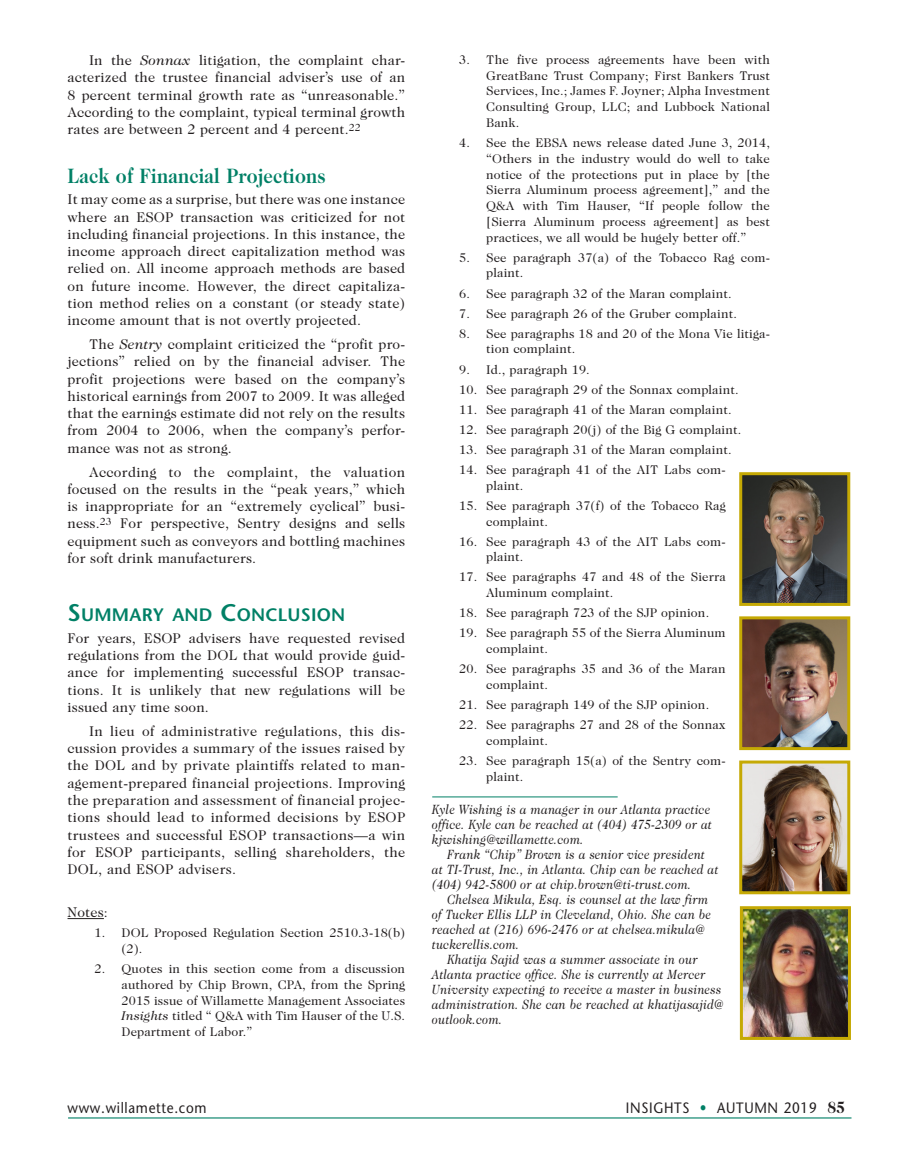
<style>
.page{position:relative;width:905px;height:1175px;background:#fff}
.page>*{position:absolute;margin:0;border:0;box-sizing:border-box;transform-origin:0 0}
.Sub_Heads_Caslon{font:700 21px "Caslon Two Twenty Four";letter-spacing:.01em;color:#008066;scale:.9 1}
.Sub_Heads_Stone{font:600 18px "Stone Sans";letter-spacing:.015em;color:#008066}
.t1{font:15px "Stone Sans";letter-spacing:.05em;color:#231f20;scale:.9 1}
.body{font:14.25px/17.2px "Caslon Two Twenty Four";letter-spacing:.01em;color:#231f20;text-align:justify}
.body__Intro_Paragr{font:14.25px/17.2px "Caslon Two Twenty Four";letter-spacing:.01em;color:#231f20;text-align:justify}
.credits{font:italic 13.5px "Caslon Two Twenty Four";letter-spacing:.025em;color:#231f20;scale:.85 1}
.body_w_bullets{font:12.75px/15.8px "Caslon Two Twenty Four";letter-spacing:.01em;color:#231f20}
.s1{font-style:italic}
.s2{font-size:24px}
.s3{color:#008066}
.s4{font-family:"Caslon Two Twenty Four";font-weight:700;font-size:16.5px}
</style>
<div class="page">
<hr style="left:68px;top:1117px;width:783px;height:1px;background:#008066">
<hr style="left:68px;top:918px;width:36px;height:1px;background:#231f20">
<hr style="left:432px;top:796px;width:185px;height:1px;background:#008066">
<img style="left:743px;top:764px;width:103px;height:126px">
<div style="left:739px;top:760px;width:111px;height:134px;border:3px solid #c5a904"></div>
<img style="left:743px;top:620px;width:103px;height:126px">
<div style="left:739px;top:616px;width:111px;height:134px;border:3px solid #c5a904"></div>
<img style="left:743px;top:476px;width:103px;height:126px">
<div style="left:739px;top:472px;width:111px;height:134px;border:3px solid #c5a904"></div>
<img style="left:744px;top:910px;width:102px;height:126px">
<div style="left:740px;top:906px;width:110px;height:134px;border:3px solid #c5a904"></div>
<p class="body" style="left:68px;top:52px;width:339px;text-indent:22px">In the <span class="s1">Sonnax</span> litigation, the complaint char&shy;acterized the trustee financial adviser’s use of an 8 percent terminal growth rate as “unreasonable.” According to the complaint, typical terminal growth rates are between 2 percent and 4 percent.<sup>22</sup></p>
<p class="Sub_Heads_Caslon" style="left:68px;top:163px;width:288px">Lack of Financial Projections</p>
<p class="body__Intro_Paragr" style="left:68px;top:191px;width:339px">It may come as a surprise, but there was one instance where an ESOP transaction was criticized for not including financial projections. In this instance, the income approach direct capitalization method was relied on. All income approach methods are based on future income. However, the direct capitaliza&shy;tion method relies on a constant (or steady state) income amount that is not overtly projected.</p>
<p class="body" style="left:68px;top:335px;width:339px;text-indent:22px">The <span class="s1">Sentry</span> complaint criticized the “profit pro&shy;jections” relied on by the financial adviser. The profit projections were based on the company’s historical earnings from 2007 to 2009. It was alleged that the earnings estimate did not rely on the results from 2004 to 2006, when the company’s perfor&shy;mance was not as strong.</p>
<p class="body" style="left:68px;top:463px;width:339px;text-indent:22px">According to the complaint, the valuation focused on the results in the “peak years,” which is inappropriate for an “extremely cyclical” busi&shy;ness.<sup>23</sup> For perspective, Sentry designs and sells equipment such as conveyors and bottling machines for soft drink manufacturers.</p>
<p class="Sub_Heads_Stone" style="left:68px;top:604px;width:279px"><span class="s2">S</span>UMMARY AND <span class="s2">C</span>ONCLUSION</p>
<p class="body__Intro_Paragr" style="left:68px;top:629px;width:339px">For years, ESOP advisers have requested revised regulations from the DOL that would provide guid&shy;ance for implementing successful ESOP transac&shy;tions. It is unlikely that new regulations will be issued any time soon.</p>
<p class="body" style="left:68px;top:722px;width:339px;text-indent:22px">In lieu of administrative regulations, this dis&shy;cussion provides a summary of the issues raised by the DOL and by private plaintiffs related to man&shy;agement-prepared financial projections. Improving the preparation and assessment of financial projec&shy;tions should lead to informed decisions by ESOP trustees and successful ESOP transactions—a win for ESOP participants, selling shareholders, the DOL, and ESOP advisers.</p>
<p class="body__Intro_Paragr" style="left:68px;top:903px;width:42px">Notes:</p>
<p class="body_w_bullets" style="left:122px;top:925px;width:285px;text-indent:-27px">1. DOL Proposed Regulation Section 2510.3-18(b) (2).</p>
<p class="body_w_bullets" style="left:122px;top:960px;width:285px;text-align:justify;text-indent:-27px">2. Quotes in this section come from a discussion authored by Chip Brown, CPA, from the Spring 2015 issue of Willamette Management Associates <span class="s1">Insights</span> titled “ Q&amp;A with Tim Hauser of the U.S.<br>Department of Labor.”</p>
<p class="body_w_bullets" style="left:486px;top:52px;width:285px;text-align:justify;text-indent:-27px">3. The five process agreements have been with GreatBanc Trust Company; First Bankers Trust Services, Inc.; James F. Joyner; Alpha Investment Consulting Group, LLC; and Lubbock National Bank.</p>
<p class="body_w_bullets" style="left:486px;top:135px;width:285px;text-align:justify;text-indent:-27px">4. See the EBSA news release dated June 3, 2014, “Others in the industry would do well to take notice of the protections put in place by [the Sierra Aluminum process agreement],” and the Q&amp;A with Tim Hauser, “If people follow the [Sierra Aluminum process agreement] as best practices, we all would be hugely better off.”</p>
<p class="body_w_bullets" style="left:486px;top:249px;width:285px;text-indent:-27px">5. See paragraph 37(a) of the Tobacco Rag com&shy;plaint.</p>
<p class="body_w_bullets" style="left:459px;top:285px;width:274px">6. See paragraph 32 of the Maran complaint.</p>
<p class="body_w_bullets" style="left:459px;top:305px;width:279px">7. See paragraph 26 of the Gruber complaint.</p>
<p class="body_w_bullets" style="left:486px;top:325px;width:285px;text-indent:-27px">8. See paragraphs 18 and 20 of the Mona Vie litiga&shy;tion complaint.</p>
<p class="body_w_bullets" style="left:459px;top:361px;width:132px">9. Id., paragraph 19.</p>
<p class="body_w_bullets" style="left:459px;top:381px;width:281px">10. See paragraph 29 of the Sonnax complaint.</p>
<p class="body_w_bullets" style="left:459px;top:401px;width:274px">11. See paragraph 41 of the Maran complaint.</p>
<p class="body_w_bullets" style="left:459px;top:421px;width:283px">12. See paragraph 20(j) of the Big G complaint.</p>
<p class="body_w_bullets" style="left:459px;top:441px;width:274px">13. See paragraph 31 of the Maran complaint.</p>
<p class="body_w_bullets" style="left:486px;top:461px;width:241px;text-indent:-27px">14. See paragraph 41 of the AIT Labs com&shy;plaint.</p>
<p class="body_w_bullets" style="left:486px;top:497px;width:241px;text-indent:-27px">15. See paragraph 37(f) of the Tobacco Rag complaint.</p>
<p class="body_w_bullets" style="left:486px;top:533px;width:241px;text-indent:-27px">16. See paragraph 43 of the AIT Labs com&shy;plaint.</p>
<p class="body_w_bullets" style="left:486px;top:569px;width:241px;text-indent:-27px">17. See paragraphs 47 and 48 of the Sierra<br>Aluminum complaint.</p>
<p class="body_w_bullets" style="left:459px;top:605px;width:251px">18. See paragraph 723 of the SJP opinion.</p>
<p class="body_w_bullets" style="left:486px;top:625px;width:241px;text-indent:-27px">19. See paragraph 55 of the Sierra Aluminum complaint.</p>
<p class="body_w_bullets" style="left:486px;top:661px;width:241px;text-indent:-27px">20. See paragraphs 35 and 36 of the Maran complaint.</p>
<p class="body_w_bullets" style="left:459px;top:696px;width:251px">21. See paragraph 149 of the SJP opinion.</p>
<p class="body_w_bullets" style="left:486px;top:716px;width:241px;text-indent:-27px">22. See paragraphs 27 and 28 of the Sonnax complaint.</p>
<p class="body_w_bullets" style="left:486px;top:752px;width:241px;text-indent:-27px">23. See paragraph 15(a) of the Sentry com&shy;plaint.</p>
<p class="credits" style="left:432px;top:801px;width:328px">Kyle Wishing is a manager in our Atlanta practice</p>
<p class="credits" style="left:432px;top:816px;width:331px">office. Kyle can be reached at (404) 475-2309 or at</p>
<p class="credits" style="left:432px;top:831px;width:180px">kjwishing@willamette.com.</p>
<p class="credits" style="left:447px;top:846px;width:305px">Frank “Chip” Brown is a senior vice president</p>
<p class="credits" style="left:432px;top:861px;width:338px">at TI-Trust, Inc., in Atlanta. Chip can be reached at</p>
<p class="credits" style="left:432px;top:876px;width:306px">(404) 942-5800 or at chip.brown@ti-trust.com.</p>
<p class="credits" style="left:447px;top:891px;width:308px">Chelsea Mikula, Esq. is counsel at the law firm</p>
<p class="credits" style="left:432px;top:906px;width:330px">of Tucker Ellis LLP in Cleveland, Ohio. She can be</p>
<p class="credits" style="left:432px;top:921px;width:322px">reached at (216) 696-2476 or at chelsea.mikula@</p>
<p class="credits" style="left:432px;top:936px;width:104px">tuckerellis.com.</p>
<p class="credits" style="left:447px;top:951px;width:296px">Khatija Sajid was a summer associate in our</p>
<p class="credits" style="left:432px;top:966px;width:323px">Atlanta practice office. She is currently at Mercer</p>
<p class="credits" style="left:432px;top:981px;width:342px">University expecting to receive a master in business</p>
<p class="credits" style="left:432px;top:996px;width:344px">administration. She can be reached at khatijasajid@</p>
<p class="credits" style="left:432px;top:1011px;width:84px">outlook.com.</p>
<p class="t1" style="left:68px;top:1098px;width:156px">www.willamette.com</p>
<p class="t1" style="left:626px;top:1098px;width:245px">INSIGHTS <span class="s3">•</span> AUTUMN 2019 <span class="s4">85</span></p>
</div>
